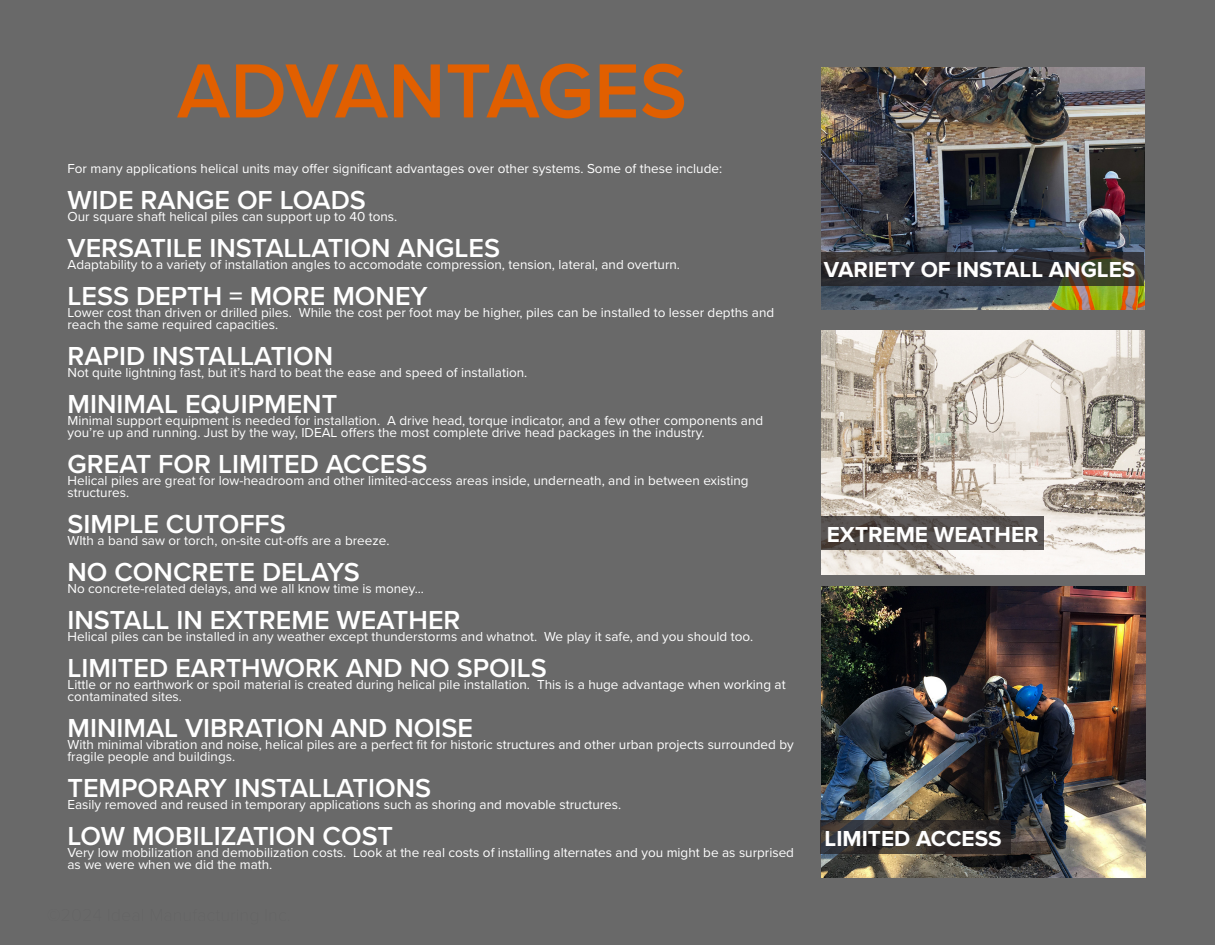
<style>
.page{position:relative;width:1215px;height:945px;background:#696969}
.page>*{position:absolute;margin:0;border:0;box-sizing:border-box;transform-origin:0 0}
.t1{font:600 79.5px "Proxima Nova";color:#e15f00}
.t2{font:600 27px "Proxima Nova";color:#fff}
.t3{font:700 22.5px "Proxima Nova";color:#fff}
.t4{font:13.5px/12px "Proxima Nova";color:#fff}
</style>
<div class="page">
<img style="left:822px;top:68px;width:322px;height:241px">
<img style="left:822px;top:330px;width:322px;height:244px">
<img style="left:822px;top:586px;width:324px;height:292px">
<svg style="left:822px;top:252px;width:322px;height:34px;background:#333233"></svg>
<svg style="left:820px;top:820px;width:191px;height:34px;background:#34302f"></svg>
<svg style="left:822px;top:516px;width:222px;height:34px;background:#544f4d"></svg>
<p class="t1" style="left:177px;top:44px;width:512px">ADVANTAGES</p>
<p class="t4" style="left:68px;top:162px;width:656px">For many applications helical units may offer significant advantages over other systems. Some of these include:</p>
<p class="t2" style="left:68px;top:184px;width:300px">WIDE RANGE OF LOADS</p>
<p class="t4" style="left:68px;top:210px;width:331px">Our square shaft helical piles can support up to 40 tons.</p>
<p class="t2" style="left:68px;top:232px;width:434px">VERSATILE INSTALLATION ANGLES</p>
<p class="t4" style="left:68px;top:258px;width:614px">Adaptability to a variety of installation angles to accomodate compression, tension, lateral, and overturn.</p>
<p class="t2" style="left:68px;top:280px;width:362px">LESS DEPTH = MORE MONEY</p>
<p class="t4" style="left:68px;top:306px;width:708px">Lower cost than driven or drilled piles. While the cost per foot may be higher, piles can be installed to lesser depths and reach the same required capacities.</p>
<p class="t2" style="left:68px;top:340px;width:267px">RAPID INSTALLATION</p>
<p class="t4" style="left:68px;top:366px;width:461px">Not quite lightning fast, but it’s hard to beat the ease and speed of installation.</p>
<p class="t2" style="left:68px;top:388px;width:271px">MINIMAL EQUIPMENT</p>
<p class="t4" style="left:68px;top:414px;width:697px">Minimal support equipment is needed for installation. A drive head, torque indicator, and a few other components and you’re up and running. Just by the way, IDEAL offers the most complete drive head packages in the industry.</p>
<p class="t2" style="left:68px;top:448px;width:362px">GREAT FOR LIMITED ACCESS</p>
<p class="t4" style="left:68px;top:474px;width:683px">Helical piles are great for low-headroom and other limited-access areas inside, underneath, and in between existing</p>
<p class="t4" style="left:68px;top:486px;width:63px">structures.</p>
<p class="t2" style="left:68px;top:508px;width:220px">SIMPLE CUTOFFS</p>
<p class="t4" style="left:68px;top:534px;width:324px">WIth a band saw or torch, on-site cut-offs are a breeze.</p>
<p class="t2" style="left:68px;top:556px;width:294px">NO CONCRETE DELAYS</p>
<p class="t4" style="left:68px;top:582px;width:358px">No concrete-related delays, and we all know time is money...</p>
<p class="t2" style="left:68px;top:604px;width:395px">INSTALL IN EXTREME WEATHER</p>
<p class="t4" style="left:68px;top:630px;width:687px">Helical piles can be installed in any weather except thunderstorms and whatnot. We play it safe, and you should too.</p>
<p class="t2" style="left:68px;top:652px;width:481px">LIMITED EARTHWORK AND NO SPOILS</p>
<p class="t4" style="left:68px;top:678px;width:720px">Little or no earthwork or spoil material is created during helical pile installation. This is a huge advantage when working at contaminated sites.</p>
<p class="t2" style="left:68px;top:712px;width:407px">MINIMAL VIBRATION AND NOISE</p>
<p class="t4" style="left:68px;top:738px;width:728px">With minimal vibration and noise, helical piles are a perfect fit for historic structures and other urban projects surrounded by fragile people and buildings.</p>
<p class="t2" style="left:68px;top:772px;width:365px">TEMPORARY INSTALLATIONS</p>
<p class="t4" style="left:68px;top:798px;width:555px">Easily removed and reused in temporary applications such as shoring and movable structures.</p>
<p class="t2" style="left:68px;top:820px;width:327px">LOW MOBILIZATION COST</p>
<p class="t4" style="left:68px;top:846px;width:728px">Very low mobilization and demobilization costs. Look at the real costs of installing alternates and you might be as surprised as we were when we did the math.</p>
<p class="t3" style="left:824px;top:257px;width:313px">VARIETY OF INSTALL ANGLES</p>
<p class="t3" style="left:827px;top:521px;width:213px">EXTREME WEATHER</p>
<p class="t3" style="left:825px;top:825px;width:179px">LIMITED ACCESS</p>
</div>
